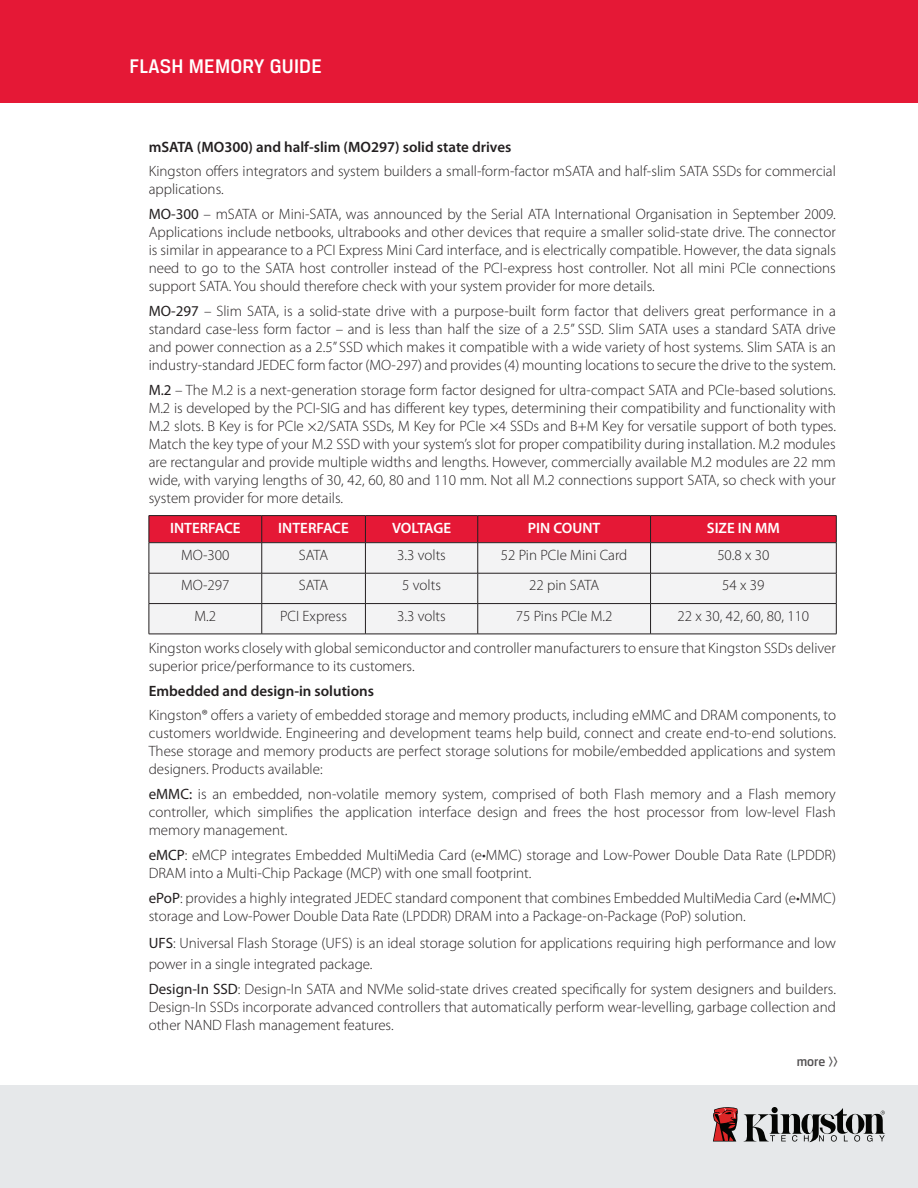
<style>
.page{position:relative;width:918px;height:1188px;background:#fff}
.page>*{position:absolute;margin:0;border:0;box-sizing:border-box;transform-origin:0 0}
.t1{font:500 21px "Breuer Text";letter-spacing:.01em;color:#fff}
.t2{font:300 15px/18px "Myriad Pro";color:#231f20;text-align:justify}
.t3{font:600 15px "Myriad Pro";color:#231f20}
.t4{font:600 15px "Myriad Pro";color:#fff}
.t5{font:500 13.5px "Breuer Text";color:#525051}
.s1{font-weight:400}
</style>
<div class="page">
<div style="left:0;top:0;width:918px;height:103px;background:#e51836"></div>
<div style="left:0;top:1085px;width:918px;height:103px;background:#e6e8ea"></div>
<svg style="left:744px;top:1107px;width:141px;height:35px"></svg>
<svg style="left:713px;top:1107px;width:25px;height:35px"></svg>
<div style="left:150px;top:543px;width:686px;height:91px;background:#f3f3f4"></div>
<hr style="left:149px;top:543px;width:1px;height:30px;background:#231f20">
<hr style="left:149px;top:573px;width:1px;height:30px;background:#231f20">
<hr style="left:149px;top:604px;width:1px;height:30px;background:#231f20">
<hr style="left:261px;top:543px;width:1px;height:30px;background:#231f20">
<hr style="left:365px;top:543px;width:1px;height:30px;background:#231f20">
<hr style="left:477px;top:543px;width:1px;height:30px;background:#231f20">
<hr style="left:650px;top:543px;width:1px;height:30px;background:#231f20">
<hr style="left:836px;top:543px;width:1px;height:30px;background:#231f20">
<hr style="left:261px;top:573px;width:1px;height:30px;background:#231f20">
<hr style="left:365px;top:573px;width:1px;height:30px;background:#231f20">
<hr style="left:477px;top:573px;width:1px;height:30px;background:#231f20">
<hr style="left:650px;top:573px;width:1px;height:30px;background:#231f20">
<hr style="left:836px;top:573px;width:1px;height:30px;background:#231f20">
<hr style="left:261px;top:604px;width:1px;height:30px;background:#231f20">
<hr style="left:365px;top:604px;width:1px;height:30px;background:#231f20">
<hr style="left:477px;top:604px;width:1px;height:30px;background:#231f20">
<hr style="left:650px;top:604px;width:1px;height:30px;background:#231f20">
<hr style="left:836px;top:604px;width:1px;height:30px;background:#231f20">
<hr style="left:149px;top:573px;width:113px;height:1px;background:#231f20">
<hr style="left:262px;top:573px;width:103px;height:1px;background:#231f20">
<hr style="left:365px;top:573px;width:113px;height:1px;background:#231f20">
<hr style="left:478px;top:573px;width:173px;height:1px;background:#231f20">
<hr style="left:651px;top:573px;width:186px;height:1px;background:#231f20">
<hr style="left:149px;top:603px;width:113px;height:1px;background:#231f20">
<hr style="left:262px;top:603px;width:103px;height:1px;background:#231f20">
<hr style="left:365px;top:603px;width:113px;height:1px;background:#231f20">
<hr style="left:478px;top:603px;width:173px;height:1px;background:#231f20">
<hr style="left:651px;top:603px;width:186px;height:1px;background:#231f20">
<hr style="left:149px;top:634px;width:113px;height:1px;background:#231f20">
<hr style="left:262px;top:634px;width:103px;height:1px;background:#231f20">
<hr style="left:365px;top:634px;width:113px;height:1px;background:#231f20">
<hr style="left:478px;top:634px;width:173px;height:1px;background:#231f20">
<hr style="left:651px;top:634px;width:186px;height:1px;background:#231f20">
<hr style="left:149px;top:515px;width:113px;height:1px;background:#231f20">
<hr style="left:262px;top:515px;width:103px;height:1px;background:#231f20">
<hr style="left:365px;top:515px;width:113px;height:1px;background:#231f20">
<hr style="left:478px;top:515px;width:173px;height:1px;background:#231f20">
<hr style="left:651px;top:515px;width:186px;height:1px;background:#231f20">
<div style="left:149px;top:516px;width:688px;height:26px;background:#e51836"></div>
<hr style="left:149px;top:542px;width:113px;height:1px;background:#231f20">
<hr style="left:262px;top:542px;width:103px;height:1px;background:#231f20">
<hr style="left:365px;top:542px;width:113px;height:1px;background:#231f20">
<hr style="left:478px;top:542px;width:173px;height:1px;background:#231f20">
<hr style="left:651px;top:542px;width:186px;height:1px;background:#231f20">
<h1 class="t1" style="left:130px;top:55px;width:194px">FLASH MEMORY GUIDE</h1>
<p class="t3" style="left:149px;top:137px;width:364px">mSATA (MO300) and half-slim (MO297) solid state drives</p>
<p class="t2" style="left:149px;top:162px;width:689px">Kingston offers integrators and system builders a small-form-factor mSATA and half-slim SATA SSDs for commercial applications.</p>
<p class="t2" style="left:149px;top:205px;width:689px"><span class="s1">MO-300</span> – mSATA or Mini-SATA, was announced by the Serial ATA International Organisation in September 2009.<br>Applications include netbooks, ultrabooks and other devices that require a smaller solid-state drive. The connector is similar in appearance to a PCI Express Mini Card interface, and is electrically compatible. However, the data signals need to go to the SATA host controller instead of the PCI-express host controller. Not all mini PCIe connections support SATA. You should therefore check with your system provider for more details.</p>
<p class="t2" style="left:149px;top:302px;width:689px"><span class="s1">MO-297</span> – Slim SATA, is a solid-state drive with a purpose-built form factor that delivers great performance in a standard case-less form factor – and is less than half the size of a 2.5” SSD. Slim SATA uses a standard SATA drive and power connection as a 2.5” SSD which makes it compatible with a wide variety of host systems. Slim SATA is an industry-standard JEDEC form factor (MO-297) and provides (4) mounting locations to secure the drive to the system.</p>
<p class="t2" style="left:149px;top:381px;width:689px"><span class="s1">M.2</span> – The M.2 is a next-generation storage form factor designed for ultra-compact SATA and PCIe-based solutions.<br>M.2 is developed by the PCI-SIG and has different key types, determining their compatibility and functionality with M.2 slots. B Key is for PCIe ×2/SATA SSDs, M Key for PCIe ×4 SSDs and B+M Key for versatile support of both types.<br>Match the key type of your M.2 SSD with your system’s slot for proper compatibility during installation. M.2 modules are rectangular and provide multiple widths and lengths. However, commercially available M.2 modules are 22 mm wide, with varying lengths of 30, 42, 60, 80 and 110 mm. Not all M.2 connections support SATA, so check with your system provider for more details.</p>
<p class="t4" style="left:170px;top:518px;width:72px">INTERFACE</p>
<p class="t4" style="left:278px;top:518px;width:72px">INTERFACE</p>
<p class="t4" style="left:392px;top:518px;width:61px">VOLTAGE</p>
<p class="t4" style="left:528px;top:518px;width:74px">PIN COUNT</p>
<p class="t4" style="left:707px;top:518px;width:75px">SIZE IN MM</p>
<p class="t2" style="left:181px;top:546px;width:50px">MO-300</p>
<p class="t2" style="left:299px;top:546px;width:31px">SATA</p>
<p class="t2" style="left:397px;top:546px;width:50px">3.3 volts</p>
<p class="t2" style="left:501px;top:546px;width:128px">52 Pin PCIe Mini Card</p>
<p class="t2" style="left:717px;top:546px;width:54px">50.8 x 30</p>
<p class="t2" style="left:181px;top:576px;width:50px">MO-297</p>
<p class="t2" style="left:299px;top:576px;width:31px">SATA</p>
<p class="t2" style="left:402px;top:576px;width:40px">5 volts</p>
<p class="t2" style="left:529px;top:576px;width:71px">22 pin SATA</p>
<p class="t2" style="left:722px;top:576px;width:44px">54 x 39</p>
<p class="t2" style="left:195px;top:607px;width:23px">M.2</p>
<p class="t2" style="left:280px;top:607px;width:68px">PCI Express</p>
<p class="t2" style="left:397px;top:607px;width:50px">3.3 volts</p>
<p class="t2" style="left:516px;top:607px;width:98px">75 Pins PCIe M.2</p>
<p class="t2" style="left:149px;top:600px;width:689px;line-height:32.1px;text-indent:529px">22 x 30, 42, 60, 80, 110<br>Kingston works closely with global semiconductor and controller manufacturers to ensure that Kingston SSDs deliver</p>
<p class="t2" style="left:149px;top:657px;width:267px">superior price/performance to its customers.</p>
<p class="t3" style="left:149px;top:681px;width:227px">Embedded and design-in solutions</p>
<p class="t2" style="left:149px;top:706px;width:689px">Kingston® offers a variety of embedded storage and memory products, including eMMC and DRAM components, to customers worldwide. Engineering and development teams help build, connect and create end-to-end solutions.<br>These storage and memory products are perfect storage solutions for mobile/embedded applications and system designers. Products available:</p>
<p class="t2" style="left:149px;top:785px;width:689px"><span class="s1">eMMC:</span> is an embedded, non-volatile memory system, comprised of both Flash memory and a Flash memory controller, which simplifies the application interface design and frees the host processor from low-level Flash memory management.</p>
<p class="t2" style="left:149px;top:846px;width:689px"><span class="s1">eMCP</span>: eMCP integrates Embedded MultiMedia Card (e•MMC) storage and Low-Power Double Data Rate (LPDDR)<br>DRAM into a Multi-Chip Package (MCP) with one small footprint.</p>
<p class="t2" style="left:149px;top:888px;width:689px"><span class="s1">ePoP</span>: provides a highly integrated JEDEC standard component that combines Embedded MultiMedia Card (e•MMC) storage and Low-Power Double Data Rate (LPDDR) DRAM into a Package-on-Package (PoP) solution.</p>
<p class="t2" style="left:149px;top:933px;width:689px;line-height:21px"><span class="s1">UFS</span>: Universal Flash Storage (UFS) is an ideal storage solution for applications requiring high performance and low power in a single integrated package.</p>
<p class="t2" style="left:149px;top:980px;width:689px"><span class="s1">Design-In SSD</span>: Design-In SATA and NVMe solid-state drives created specifically for system designers and builders.<br>Design-In SSDs incorporate advanced controllers that automatically perform wear-levelling, garbage collection and other NAND Flash management features.</p>
<p class="t5" style="left:797px;top:1054px;width:43px">more &gt;&gt;</p>
</div>
